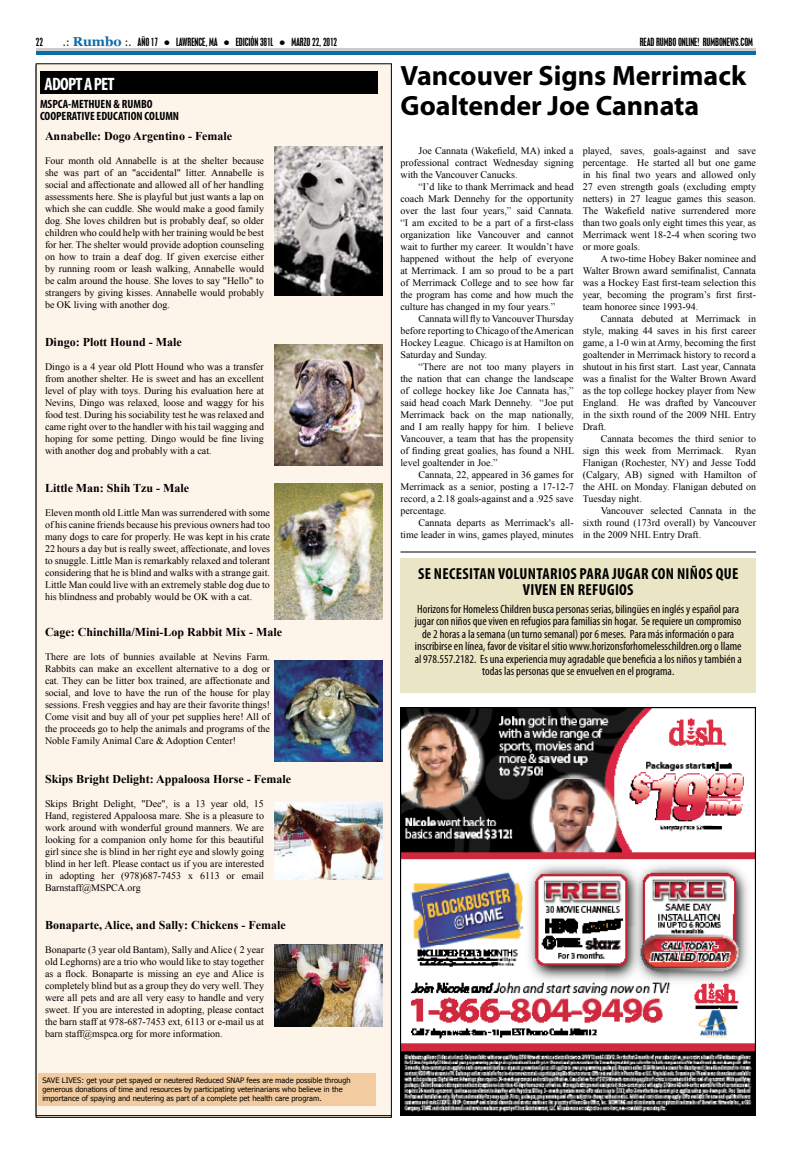
<style>
.page{position:relative;width:792px;height:1152px;background:#fff}
.page>*{position:absolute;margin:0;border:0;box-sizing:border-box;transform-origin:0 0}
.t1{font:700 28px/30px "Myriad Pro";color:#000}
.t2{font:700 condensed 18px "Myriad Pro";letter-spacing:-.04em;color:#fff}
.t3{font:700 condensed 16px "Myriad Pro";letter-spacing:.02em;color:#000}
.t4{font:condensed 12px/12.5px "Myriad Pro";color:#000;text-align:center}
.t5{font:700 12px "Times New Roman";color:#000}
.t6{font:700 condensed 12px/12px "Myriad Pro";color:#000}
.t7{font:10px/12px "Times New Roman";color:#000;text-align:justify}
.t8{font:condensed 10px "Placard";color:#000}
.t9{font:7.5px/9px "Tahoma";color:#000}
.s1{font-family:"Tahoma";font-stretch:normal}
.s2{font-family:"Georgia";font-weight:700;font-stretch:normal;font-size:13px;color:#0d6ba8}
.s3{font-family:"Tahoma";font-weight:700;font-stretch:normal}
</style>
<div class="page">
<div style="left:36px;top:50px;width:720px;height:5px;background:#0d6ba8"></div>
<hr style="left:36px;top:48px;width:720px;height:2px;background:#cbcbcb">
<div style="left:400px;top:558px;width:356px;height:135px;background:#eae5c4"></div>
<div style="left:36px;top:64px;width:355px;height:1052px;background:#fdf4ea"></div>
<div style="left:40px;top:72px;width:338px;height:22px;background:#000"></div>
<div style="left:38px;top:1073px;width:338px;height:33px;background:#f2cca0"></div>
<img style="left:274px;top:147px;width:108px;height:149px">
<img style="left:274px;top:345px;width:108px;height:121px">
<img style="left:274px;top:484px;width:108px;height:136px">
<img style="left:274px;top:661px;width:108px;height:100px">
<img style="left:274px;top:803px;width:108px;height:77px">
<img style="left:274px;top:945px;width:108px;height:81px">
<hr style="left:400px;top:552px;width:356px;height:1px;background:#030000">
<img style="left:400px;top:707px;width:356px;height:409px">
<p class="t8" style="left:36px;top:36px;width:9px">22</p>
<p class="t8" style="left:63px;top:36px;width:276px"><span class="s1">.:</span> <span class="s2">Rumbo</span> <span class="s1">:.</span> AÑO 17 <span class="s3">•</span> LAWRENCE, MA <span class="s3">•</span> EDICIÓN 381L <span class="s3">•</span> MARZO 22, 2012</p>
<p class="t8" style="left:640px;top:36px;width:110px">READ RUMBO ONLINE! RUMBONEWS.COM</p>
<h2 class="t2" style="left:44px;top:72px;width:72px">ADOPT A PET</h2>
<p class="t6" style="left:40px;top:97px;width:141px">MSPCA-METHUEN &amp; RUMBO<br>COOPERATIVE EDUCATION COLUMN</p>
<p class="t5" style="left:45px;top:127px;width:189px">Annabelle: Dogo Argentino - Female</p>
<p class="t7" style="left:45px;top:154px;width:221px">Four month old Annabelle is at the shelter because she was part of an "accidental" litter. Annabelle is social and affectionate and allowed all of her handling assessments here. She is playful but just wants a lap on which she can cuddle. She would make a good family dog. She loves children but is probably deaf, so older children who could help with her training would be best for her. The shelter would provide adoption counseling on how to train a deaf dog. If given exercise either by running room or leash walking, Annabelle would be calm around the house. She loves to say "Hello" to strangers by giving kisses. Annabelle would probably be OK living with another dog.</p>
<p class="t5" style="left:45px;top:334px;width:138px">Dingo: Plott Hound - Male</p>
<p class="t7" style="left:45px;top:360px;width:221px">Dingo is a 4 year old Plott Hound who was a transfer from another shelter. He is sweet and has an excellent level of play with toys. During his evaluation here at Nevins, Dingo was relaxed, loose and waggy for his food test. During his sociability test he was relaxed and came right over to the handler with his tail wagging and hoping for some petting. Dingo would be fine living with another dog and probably with a cat.</p>
<p class="t5" style="left:45px;top:480px;width:146px">Little Man: Shih Tzu - Male</p>
<p class="t7" style="left:45px;top:507px;width:227px">Eleven month old Little Man was surrendered with some of his canine friends because his previous owners had too many dogs to care for properly. He was kept in his crate 22 hours a day but is really sweet, affectionate, and loves to snuggle. Little Man is remarkably relaxed and tolerant considering that he is blind and walks with a strange gait.<br>Little Man could live with an extremely stable dog due to his blindness and probably would be OK with a cat.</p>
<p class="t5" style="left:45px;top:624px;width:239px">Cage: Chinchilla/Mini-Lop Rabbit Mix - Male</p>
<p class="t7" style="left:45px;top:651px;width:227px">There are lots of bunnies available at Nevins Farm.<br>Rabbits can make an excellent alternative to a dog or cat. They can be litter box trained, are affectionate and social, and love to have the run of the house for play sessions. Fresh veggies and hay are their favorite things!<br>Come visit and buy all of your pet supplies here! All of the proceeds go to help the animals and programs of the Noble Family Animal Care &amp; Adoption Center!</p>
<p class="t5" style="left:45px;top:770px;width:248px">Skips Bright Delight: Appaloosa Horse - Female</p>
<p class="t7" style="left:45px;top:797px;width:221px">Skips Bright Delight, "Dee", is a 13 year old, 15<br>Hand, registered Appaloosa mare. She is a pleasure to work around with wonderful ground manners. We are looking for a companion only home for this beautiful girl since she is blind in her right eye and slowly going blind in her left. Please contact us if you are interested in adopting her (978)687-7453 x 6113 or email Barnstaff@MSPCA.org</p>
<p class="t5" style="left:45px;top:917px;width:242px">Bonaparte, Alice, and Sally: Chickens - Female</p>
<p class="t7" style="left:45px;top:944px;width:221px">Bonaparte (3 year old Bantam), Sally and Alice ( 2 year old Leghorns) are a trio who would like to stay together as a flock. Bonaparte is missing an eye and Alice is completely blind but as a group they do very well. They were all pets and are all very easy to handle and very sweet. If you are interested in adopting, please contact the barn staff at 978-687-7453 ext, 6113 or e-mail us at barn staff@mspca.org for more information.</p>
<p class="t9" style="left:42px;top:1076px;width:310px">SAVE LIVES: get your pet spayed or neutered Reduced SNAP fees are made possible through generous donations of time and resources by participating veterinarians who believe in the importance of spaying and neutering as part of a complete pet health care program.</p>
<h1 class="t1" style="left:400px;top:59px;width:347px">Vancouver Signs Merrimack<br>Goaltender Joe Cannata</h1>
<p class="t7" style="left:400px;top:145px;width:175px;text-indent:18px">Joe Cannata (Wakefield, MA) inked a professional contract Wednesday signing with the Vancouver Canucks.</p>
<p class="t7" style="left:400px;top:181px;width:175px;text-indent:18px">“I’d like to thank Merrimack and head coach Mark Dennehy for the opportunity over the last four years,” said Cannata. “I am excited to be a part of a first-class organization like Vancouver and cannot wait to further my career. It wouldn’t have happened without the help of everyone at Merrimack. I am so proud to be a part of Merrimack College and to see how far the program has come and how much the culture has changed in my four years.”</p>
<p class="t7" style="left:400px;top:313px;width:175px;text-indent:18px">Cannata will fly to Vancouver Thursday before reporting to Chicago of the American Hockey League. Chicago is at Hamilton on Saturday and Sunday.</p>
<p class="t7" style="left:400px;top:361px;width:175px;text-indent:18px">“There are not too many players in the nation that can change the landscape of college hockey like Joe Cannata has,” said head coach Mark Dennehy. “Joe put Merrimack back on the map nationally, and I am really happy for him. I believe Vancouver, a team that has the propensity of finding great goalies, has found a NHL level goaltender in Joe.”</p>
<p class="t7" style="left:400px;top:469px;width:175px;text-indent:18px">Cannata, 22, appeared in 36 games for Merrimack as a senior, posting a 17-12-7 record, a 2.18 goals-against and a .925 save percentage.</p>
<p class="t7" style="left:400px;top:517px;width:175px;text-align:right">Cannata departs as Merrimack's all&shy;time leader in wins, games played, minutes</p>
<p class="t7" style="left:583px;top:145px;width:175px">played, saves, goals-against and save percentage. He started all but one game in his final two years and allowed only 27 even strength goals (excluding empty netters) in 27 league games this season.<br>The Wakefield native surrendered more than two goals only eight times this year, as Merrimack went 18-2-4 when scoring two or more goals.</p>
<p class="t7" style="left:583px;top:253px;width:175px;text-indent:18px">A two-time Hobey Baker nominee and Walter Brown award semifinalist, Cannata was a Hockey East first-team selection this year, becoming the program’s first first&shy;team honoree since 1993-94.</p>
<p class="t7" style="left:583px;top:313px;width:175px;text-indent:18px">Cannata debuted at Merrimack in style, making 44 saves in his first career game, a 1-0 win at Army, becoming the first goaltender in Merrimack history to record a shutout in his first start. Last year, Cannata was a finalist for the Walter Brown Award as the top college hockey player from New England. He was drafted by Vancouver in the sixth round of the 2009 NHL Entry Draft.</p>
<p class="t7" style="left:583px;top:433px;width:175px;text-indent:18px">Cannata becomes the third senior to sign this week from Merrimack. Ryan Flanigan (Rochester, NY) and Jesse Todd (Calgary, AB) signed with Hamilton of the AHL on Monday. Flanigan debuted on Tuesday night.</p>
<p class="t7" style="left:583px;top:505px;width:175px;text-indent:18px">Vancouver selected Cannata in the sixth round (173rd overall) by Vancouver in the 2009 NHL Entry Draft.</p>
<h3 class="t3" style="left:418px;top:564px;width:24px">SE NECESITAN</h3>
<h3 class="t3" style="left:498px;top:564px;width:30px">VOLUNTARIOS</h3>
<h3 class="t3" style="left:580px;top:564px;width:9px">PARA</h3>
<h3 class="t3" style="left:612px;top:564px;width:14px">JUGAR</h3>
<h3 class="t3" style="left:651px;top:564px;width:34px">CON NIÑOS</h3>
<h3 class="t3" style="left:716px;top:564px;width:16px">QUE</h3>
<h3 class="t3" style="left:523px;top:580px;width:8px">VIVEN</h3>
<h3 class="t3" style="left:560px;top:580px;width:26px">EN REFUGIOS</h3>
<p class="t4" style="left:415px;top:602px;width:329px">Horizons for Homeless Children busca personas serias, bilingües en inglés y español para jugar con niños que viven en refugios para familias sin hogar. Se requiere un compromiso de 2 horas a la semana (un turno semanal) por 6 meses. Para más información o para inscribirse en línea, favor de visitar el sitio www.horizonsforhomelesschildren.org o llame al 978.557.2182. Es una experiencia muy agradable que beneficia a los niños y también a todas las personas que se envuelven en el programa.</p>
</div>
